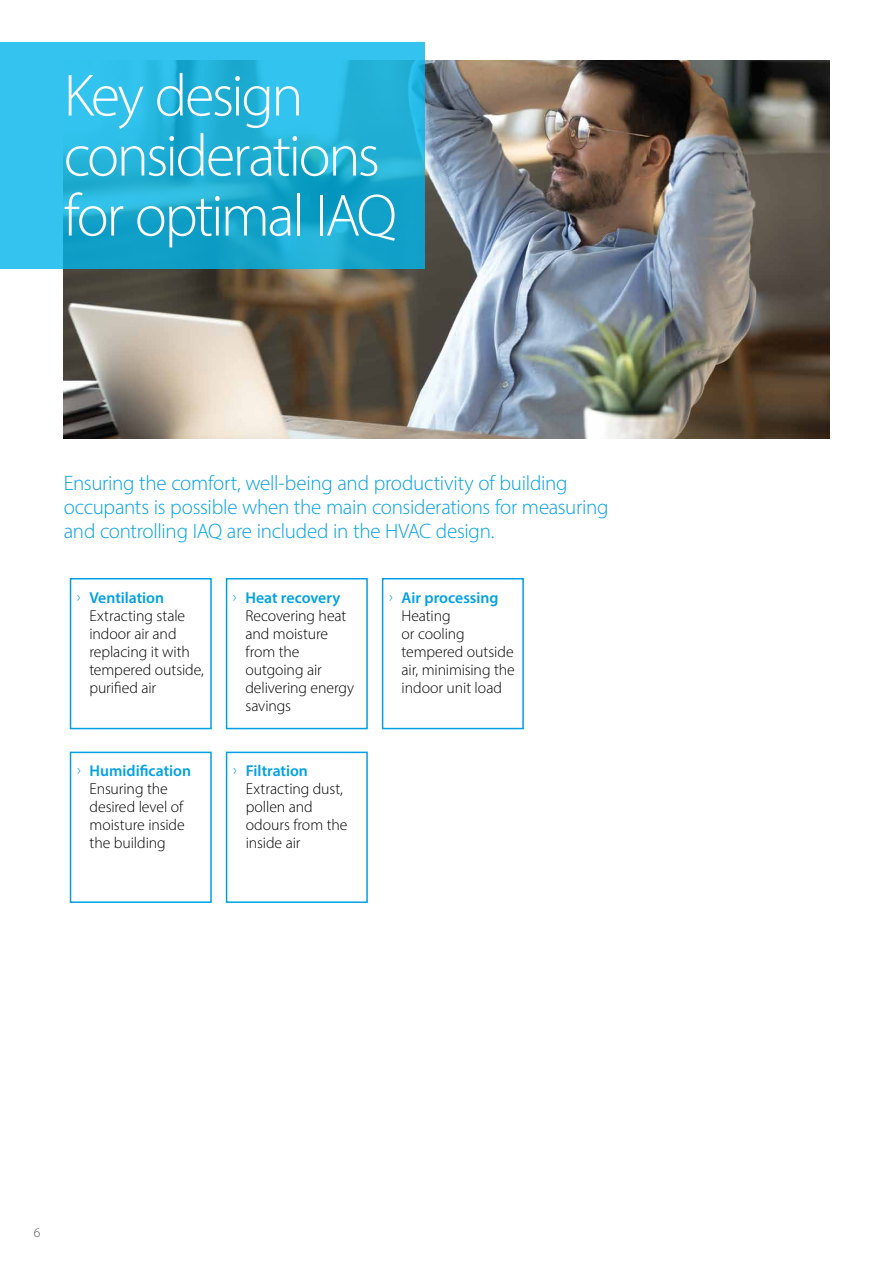
<style>
.page{position:relative;width:893px;height:1263px;background:#fff}
.page>*{position:absolute;margin:0;border:0;box-sizing:border-box;transform-origin:0 0}
.t1{font:300 60px/60px "Myriad Pro";letter-spacing:-.045em;color:#fff}
.t2{font:300 21px/24px "Myriad Pro";letter-spacing:-.015em;color:#00a1e4}
.t3{font:300 15.75px/18px "Myriad Pro";letter-spacing:-.005em;color:#000}
.t4{font:300 13.5px "Myriad Pro";color:#58595b}
.s1{color:#00a1e4}
.s2{font-weight:600;color:#00a1e4}
</style>
<div class="page">
<div style="left:70px;top:578px;width:142px;height:151px;border:2px solid #00a1e4"></div>
<div style="left:226px;top:578px;width:142px;height:151px;border:2px solid #00a1e4"></div>
<div style="left:382px;top:578px;width:142px;height:151px;border:2px solid #00a1e4"></div>
<div style="left:70px;top:752px;width:142px;height:151px;border:2px solid #00a1e4"></div>
<div style="left:226px;top:752px;width:142px;height:151px;border:2px solid #00a1e4"></div>
<img style="left:64px;top:61px;width:765px;height:378px">
<svg style="left:0;top:43px;width:424px;height:226px;background:#23b2db"></svg>
<h1 class="t1" style="left:64px;top:65px;width:334px">Key design considerations for optimal IAQ</h1>
<h2 class="t2" style="left:64px;top:471px;width:546px">Ensuring the comfort, well-being and productivity of building occupants is possible when the main considerations for measuring and controlling IAQ are included in the HVAC design.</h2>
<p class="t3" style="left:89px;top:588px;width:116px;text-indent:-13px"><span class="s1">›</span> <span class="s2">Ventilation<br></span>Extracting stale indoor air and replacing it with tempered outside, purified air</p>
<p class="t3" style="left:245px;top:588px;width:110px;text-indent:-13px"><span class="s1">›</span> <span class="s2">Heat recovery<br></span>Recovering heat and moisture from the outgoing air delivering energy savings</p>
<p class="t3" style="left:402px;top:588px;width:115px;text-indent:-13px"><span class="s1">›</span> <span class="s2">Air processing<br></span>Heating<br>or cooling tempered outside air, minimising the indoor unit load</p>
<p class="t3" style="left:90px;top:762px;width:103px;text-indent:-13px"><span class="s1">›</span> <span class="s2">Humidification<br></span>Ensuring the desired level of moisture inside the building</p>
<p class="t3" style="left:246px;top:762px;width:103px;text-indent:-13px"><span class="s1">›</span> <span class="s2">Filtration<br></span>Extracting dust, pollen and odours from the inside air</p>
<p class="t4" style="left:34px;top:1224px;width:8px">6</p>
</div>
